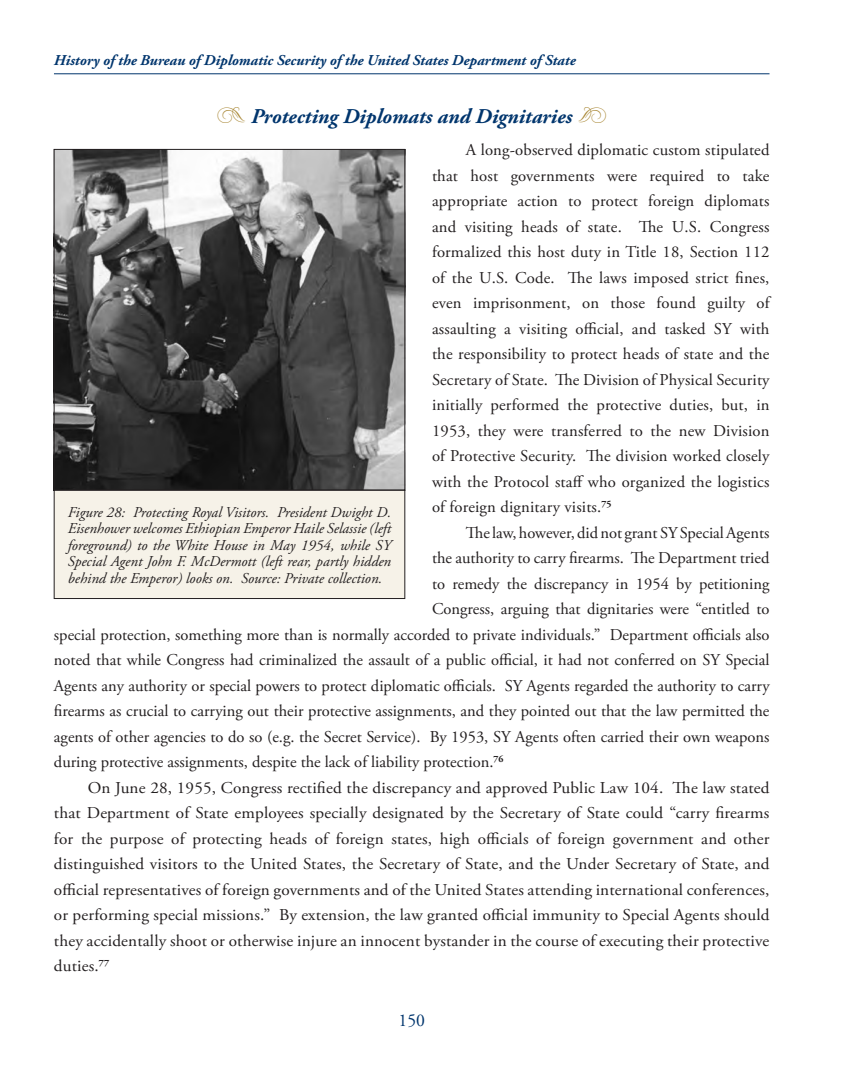
<style>
.page{position:relative;width:864px;height:1080px;background:#fff}
.page>*{position:absolute;margin:0;border:0;box-sizing:border-box;transform-origin:0 0}
.t1{font:italic 700 21px "Adobe Garamond Pro";color:#00356d}
.t2{font:18px "Adobe Garamond Pro";color:#00356d}
.t3{font:16.5px/25.5px "Adobe Garamond Pro";color:#231f20;text-align:justify}
.t4{font:16.5px "Adobe Garamond Pro";color:#231f20;scale:1.04 1}
.t5{font:italic 15px/16.5px "Adobe Garamond Pro";color:#231f20;text-align:justify}
.t6{font:italic 700 15px "Adobe Garamond Pro";color:#00356d}
.s1{font-family:"Type Embellishments One Let Plain";font-weight:400;font-style:normal;font-size:24px;color:#a88633}
</style>
<div class="page">
<hr style="left:54px;top:74px;width:715px;height:1px;background:#00356d">
<img style="left:56px;top:151px;width:347px;height:337px">
<div style="left:54px;top:149px;width:351px;height:341px;border:1px solid #231f20"></div>
<div style="left:54px;top:490px;width:351px;height:108px;background:#f6f2e8"></div>
<div style="left:54px;top:490px;width:351px;height:109px;border:1px solid #231f20"></div>
<p class="t6" style="left:54px;top:51px;width:523px">History of the Bureau of Diplomatic Security of the United States Department of State</p>
<p class="t1" style="left:216px;top:104px;width:392px"><span class="s1">z</span> Protecting Diplomats and Dignitaries <span class="s1">å</span></p>
<p class="t3" style="left:432px;top:138px;width:339px;text-indent:34px">A long-observed diplomatic custom stipulated that host governments were required to take appropriate action to protect foreign diplomats and visiting heads of state. The U.S. Congress formalized this host duty in Title 18, Section 112 of the U.S. Code. The laws imposed strict fines, even imprisonment, on those found guilty of assaulting a visiting official, and tasked SY with the responsibility to protect heads of state and the Secretary of State. The Division of Physical Security initially performed the protective duties, but, in 1953, they were transferred to the new Division of Protective Security. The division worked closely with the Protocol staff who organized the logistics of foreign dignitary visits.<sup>75</sup></p>
<p class="t3" style="left:466px;top:521px;width:305px">The law, however, did not grant SY Special Agents</p>
<p class="t3" style="left:432px;top:546px;width:339px">the authority to carry firearms. The Department tried</p>
<p class="t3" style="left:432px;top:572px;width:339px">to remedy the discrepancy in 1954 by petitioning</p>
<p class="t3" style="left:432px;top:597px;width:339px">Congress, arguing that dignitaries were “entitled to</p>
<p class="t3" style="left:54px;top:623px;width:717px">special protection, something more than is normally accorded to private individuals.” Department officials also</p>
<p class="t3" style="left:54px;top:648px;width:717px">noted that while Congress had criminalized the assault of a public official, it had not conferred on SY Special</p>
<p class="t3" style="left:54px;top:673px;width:717px">Agents any authority or special powers to protect diplomatic officials. SY Agents regarded the authority to carry</p>
<p class="t3" style="left:54px;top:699px;width:717px">firearms as crucial to carrying out their protective assignments, and they pointed out that the law permitted the</p>
<p class="t3" style="left:54px;top:724px;width:717px">agents of other agencies to do so (e.g. the Secret Service). By 1953, SY Agents often carried their own weapons</p>
<p class="t3" style="left:54px;top:750px;width:451px">during protective assignments, despite the lack of liability protection.<sup>76</sup></p>
<p class="t4" style="left:88px;top:778px;width:657px">On June 28, 1955, Congress rectified the discrepancy and approved Public Law 104. The law stated</p>
<p class="t4" style="left:54px;top:803px;width:689px">that Department of State employees specially designated by the Secretary of State could “carry firearms</p>
<p class="t4" style="left:54px;top:829px;width:690px">for the purpose of protecting heads of foreign states, high officials of foreign government and other</p>
<p class="t4" style="left:54px;top:854px;width:690px">distinguished visitors to the United States, the Secretary of State, and the Under Secretary of State, and</p>
<p class="t4" style="left:54px;top:880px;width:689px">official representatives of foreign governments and of the United States attending international conferences,</p>
<p class="t4" style="left:54px;top:905px;width:690px">or performing special missions.” By extension, the law granted official immunity to Special Agents should</p>
<p class="t4" style="left:54px;top:931px;width:689px">they accidentally shoot or otherwise injure an innocent bystander in the course of executing their protective</p>
<p class="t4" style="left:54px;top:956px;width:55px">duties.<sup>77</sup></p>
<p class="t5" style="left:68px;top:504px;width:325px">Figure 28: Protecting Royal Visitors. President Dwight D.<br>Eisenhower welcomes Ethiopian Emperor Haile Selassie (left foreground) to the White House in May 1954, while SY Special Agent John F. McDermott (left rear, partly hidden behind the Emperor) looks on. Source: Private collection.</p>
<p class="t2" style="left:398px;top:1009px;width:28px">150</p>
</div>
